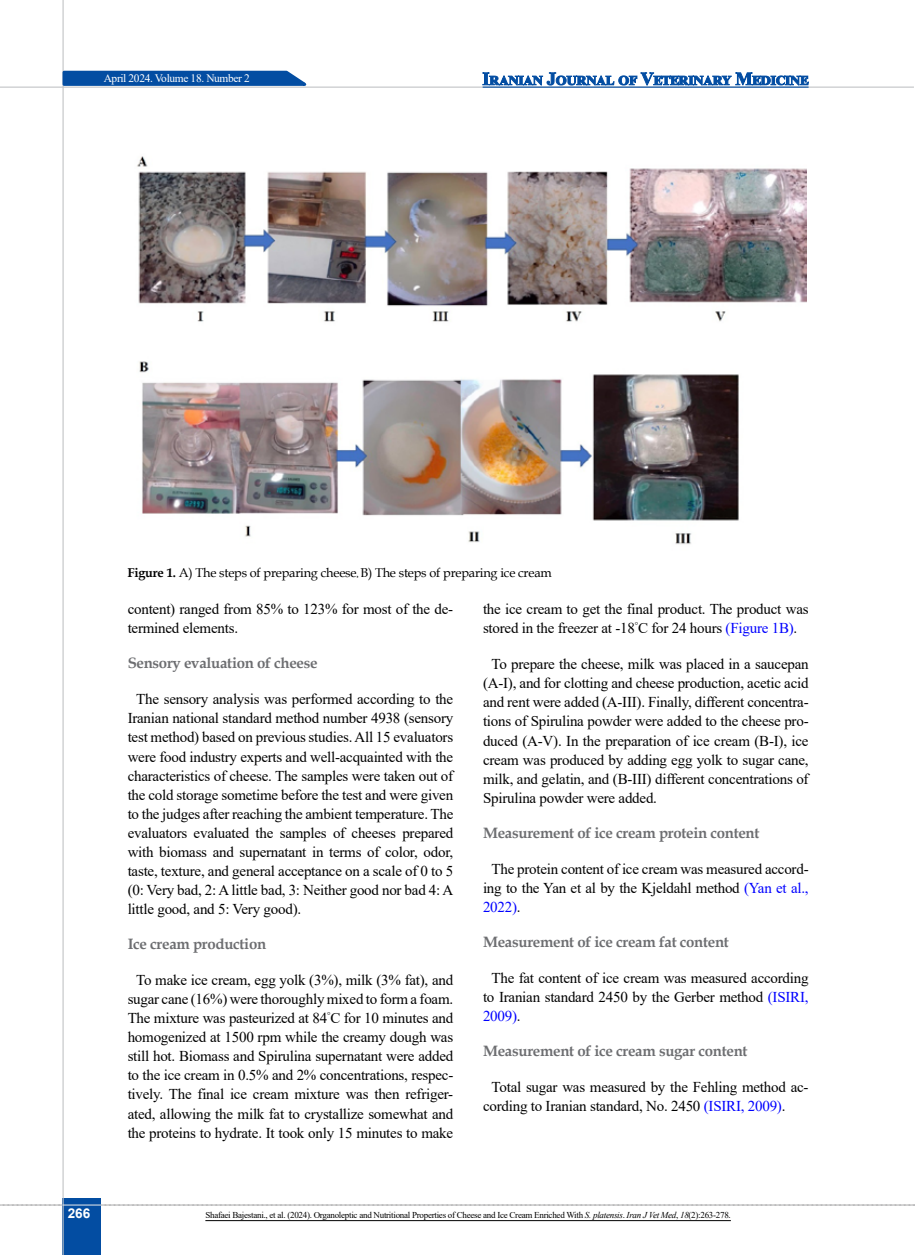
<style>
.page{position:relative;width:915px;height:1255px;background:#fff}
.page>*{position:absolute;margin:0;border:0;box-sizing:border-box;transform-origin:0 0}
.t1{font:15px/19px "Times New Roman";letter-spacing:-.015em;color:#000;text-align:justify}
.t2{font:700 15px "Book Antiqua";letter-spacing:-.02em;color:#6d6e71}
.t3{font:700 13.5px "Arial";color:#fff}
.t4{font:12.75px "Book Antiqua";letter-spacing:-.015em;color:#000}
.t5{font:11.4px "Times New Roman";letter-spacing:-.03em;color:#fff}
.t6{font:9px "Times New Roman";letter-spacing:-.03em;color:#000}
.s1{font-weight:700}
.s2{font-family:"Adobe Arabic"}
.s3{color:#00f}
.s4{font-style:italic}
</style>
<div class="page">
<svg style="left:0;top:1204px;width:915px;height:1px"></svg>
<div style="left:63px;top:1198px;width:38px;height:56px;background:#034da2"></div>
<hr style="left:62px;top:0;width:2px;height:1254px;background:#c2c4c6">
<hr style="left:63px;top:1204px;width:38px;height:1px;background:#ebebec">
<svg style="left:61px;top:69px;width:253px;height:18px;background:#3771b4"></svg>
<hr style="left:0;top:87px;width:913px;height:1px;background:#c2c4c6">
<svg style="left:482px;top:72px;width:326px;height:14px"></svg>
<hr style="left:482px;top:87px;width:326px;height:1px;background:#034da2">
<img style="left:137px;top:156px;width:669px;height:388px">
<hr style="left:205px;top:1220px;width:525px;height:1px;background:#000">
<p class="t5" style="left:104px;top:70px;width:148px">April 2024. Volume 18. Number 2</p>
<p class="t3" style="left:68px;top:1203px;width:24px">266</p>
<p class="t4" style="left:127px;top:563px;width:425px"><span class="s1">Figure 1.</span> A) The steps of preparing cheese<span class="s2">,</span> B) The steps of preparing ice cream</p>
<p class="t1" style="left:128px;top:599px;width:327px">content) ranged from 85% to 123% for most of the de&shy;termined elements.</p>
<p class="t2" style="left:128px;top:653px;width:191px">Sensory evaluation of cheese</p>
<p class="t1" style="left:128px;top:689px;width:327px;text-indent:9px">The sensory analysis was performed according to the Iranian national standard method number 4938 (sensory test method) based on previous studies. All 15 evaluators were food industry experts and well-acquainted with the characteristics of cheese. The samples were taken out of the cold storage sometime before the test and were given to the judges after reaching the ambient temperature. The evaluators evaluated the samples of cheeses prepared with biomass and supernatant in terms of color, odor, taste, texture, and general acceptance on a scale of 0 to 5 (0: Very bad, 2: A little bad, 3: Neither good nor bad 4: A little good, and 5: Very good).</p>
<p class="t2" style="left:128px;top:933px;width:140px">Ice cream production</p>
<p class="t1" style="left:128px;top:970px;width:327px;text-align:center">To make ice cream, egg yolk (3%), milk (3% fat), and sugar cane (16%) were thoroughly mixed to form a foam.<br>The mixture was pasteurized at 84<sup>°</sup>C for 10 minutes and homogenized at 1500 rpm while the creamy dough was still hot. Biomass and Spirulina supernatant were added to the ice cream in 0.5% and 2% concentrations, respec&shy;tively. The final ice cream mixture was then refriger&shy;ated, allowing the milk fat to crystallize somewhat and the proteins to hydrate. It took only 15 minutes to make</p>
<p class="t1" style="left:483px;top:599px;width:327px">the ice cream to get the final product. The product was stored in the freezer at -18<sup>°</sup>C for 24 hours <span class="s3">(Figure 1B)</span>.</p>
<p class="t1" style="left:483px;top:654px;width:327px;text-indent:9px">To prepare the cheese, milk was placed in a saucepan (A-I), and for clotting and cheese production, acetic acid and rent were added (A-III). Finally, different concentra&shy;tions of Spirulina powder were added to the cheese pro&shy;duced (A-V). In the preparation of ice cream (B-I), ice cream was produced by adding egg yolk to sugar cane, milk, and gelatin, and (B-III) different concentrations of Spirulina powder were added.</p>
<p class="t2" style="left:483px;top:822px;width:278px">Measurement of ice cream protein content</p>
<p class="t1" style="left:483px;top:858px;width:327px;text-indent:9px">The protein content of ice cream was measured accord&shy;ing to the Yan et al by the Kjeldahl method <span class="s3">(Yan et al., 2022)</span>.</p>
<p class="t2" style="left:483px;top:931px;width:247px">Measurement of ice cream fat content</p>
<p class="t1" style="left:483px;top:968px;width:327px;text-indent:9px">The fat content of ice cream was measured according to Iranian standard 2450 by the Gerber method <span class="s3">(ISIRI, 2009)</span>.</p>
<p class="t2" style="left:483px;top:1040px;width:266px">Measurement of ice cream sugar content</p>
<p class="t1" style="left:483px;top:1077px;width:327px;text-indent:9px">Total sugar was measured by the Fehling method ac&shy;cording to Iranian standard, No. 2450 <span class="s3">(ISIRI, 2009)</span>.</p>
<p class="t6" style="left:205px;top:1208px;width:527px">Shafaei Bajestani., et al. (2024). Organoleptic and Nutritional Properties of Cheese and Ice Cream Enriched With <span class="s4">S. platensis</span>. <span class="s4">Iran J Vet Med</span>, <span class="s4">18</span>(2):263-278.</p>
</div>
